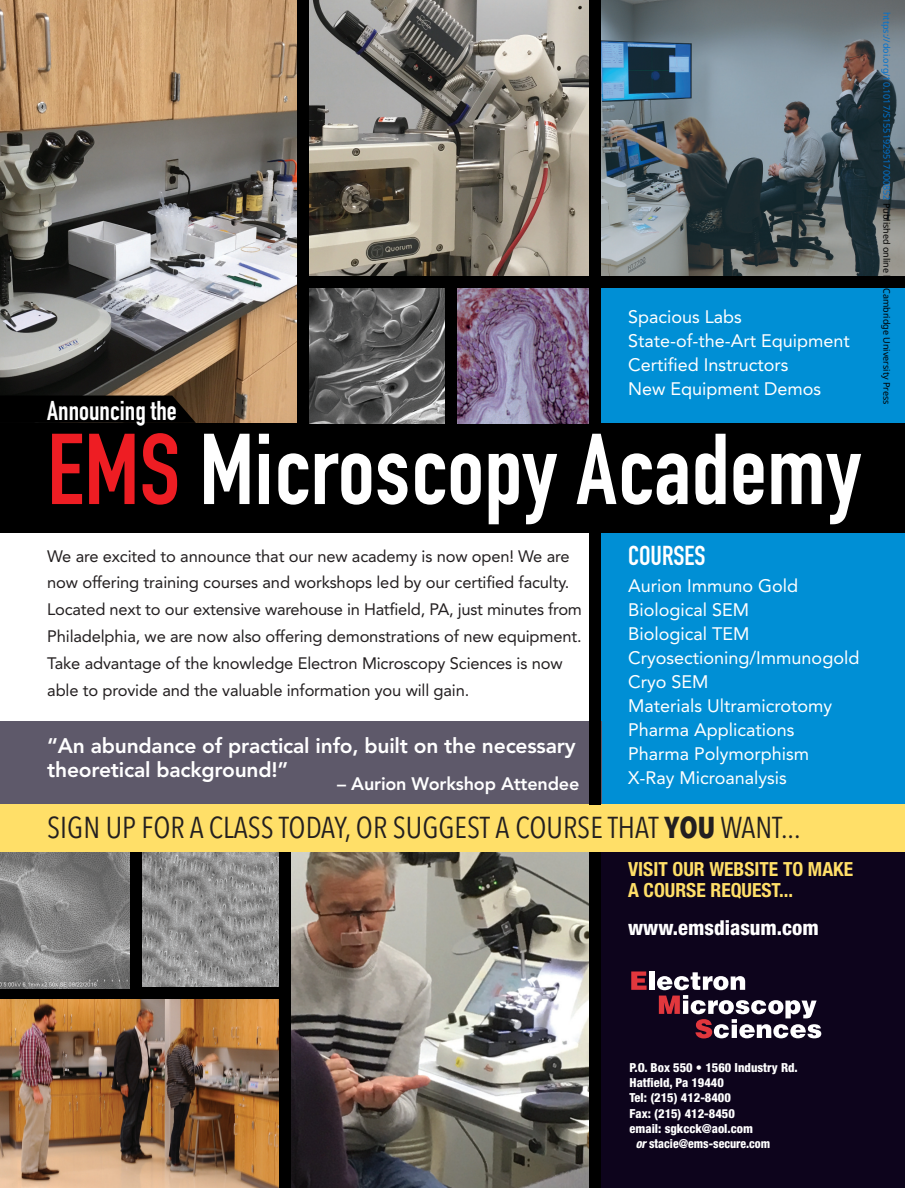
<style>
.page{position:relative;width:905px;height:1188px;background:#fff}
.page>*{position:absolute;margin:0;border:0;box-sizing:border-box;transform-origin:0 0}
.t1{font:700 98.85px "DIN Condensed";letter-spacing:.005em;color:#fff}
.t2{font:30px "Avenir Next Condensed";color:#231f20}
.t3{font:700 27px "DIN Condensed";color:#fff}
.t4{font:700 26.85px "DIN Condensed";color:#fff}
.t5{font:800 21px/24px "Avenir";letter-spacing:-.01em;color:#fff}
.t6{font:800 condensed 20.55px "Helvetica Neue LT Std";color:#fff}
.t7{font:700 condensed 19.5px/20.7px "Helvetica Neue LT Std";color:#ffdf68}
.t8{font:18px/24px "Avenir";color:#fff}
.t9{font:800 18px "Avenir";letter-spacing:-.01em;color:#fff}
.t10{font:16.5px/27px "Avenir";letter-spacing:-.01em;color:#231f20}
.t11{font:800 condensed 12.45px "Helvetica Neue LT Std";color:#fff}
.t12{font:800 condensed 12.45px "Helvetica Neue LT Std";color:#fff;scale:.95 1}
.t13{font:9px "Noto Sans";color:#0172cf}
.s1{color:#ee1d23}
.s2{font-weight:700}
.s3{color:#000}
.s4{font-style:italic}
</style>
<div class="page">
<img style="left:290px;top:852px;width:300px;height:336px">
<img style="left:0;top:998px;width:279px;height:190px">
<img style="left:142px;top:852px;width:137px;height:135px">
<div style="left:279px;top:852px;width:11px;height:336px;background:#000"></div>
<div style="left:0;top:987px;width:286px;height:11px;background:#000"></div>
<img style="left:0;top:852px;width:131px;height:136px">
<div style="left:131px;top:852px;width:11px;height:145px;background:#000"></div>
<img style="left:0;top:0;width:297px;height:423px">
<img style="left:308px;top:0;width:282px;height:276px">
<div style="left:601px;top:533px;width:303px;height:272px;background:#008fd5"></div>
<div style="left:601px;top:285px;width:303px;height:138px;background:#008fd5"></div>
<svg style="left:601px;top:0;width:303px;height:276px;background:#606e76"></svg>
<div style="left:0;top:423px;width:904px;height:110px;background:#000"></div>
<div style="left:0;top:722px;width:601px;height:83px;background:#5e596a"></div>
<svg style="left:0;top:396px;width:196px;height:27px;background:#050302"></svg>
<div style="left:601px;top:852px;width:303px;height:336px;background:#0d041c"></div>
<div style="left:0;top:805px;width:904px;height:47px;background:#ffdf68"></div>
<div style="left:649px;top:971px;width:5px;height:19px;background:#fff"></div>
<svg style="left:631px;top:971px;width:15px;height:19px"></svg>
<svg style="left:657px;top:972px;width:164px;height:66px"></svg>
<img style="left:308px;top:288px;width:138px;height:135px">
<div style="left:590px;top:852px;width:11px;height:336px;background:#000"></div>
<img style="left:457px;top:288px;width:133px;height:135px">
<div style="left:297px;top:0;width:11px;height:425px;background:#000"></div>
<div style="left:297px;top:276px;width:607px;height:12px;background:#000"></div>
<div style="left:590px;top:0;width:11px;height:805px;background:#000"></div>
<div style="left:446px;top:278px;width:11px;height:149px;background:#000"></div>
<h3 class="t4" style="left:47px;top:394px;width:131px">Announcing the</h3>
<p class="t8" style="left:628px;top:305px;width:223px">Spacious Labs<br>State-of-the-Art Equipment<br>Certified Instructors<br>New Equipment Demos</p>
<h1 class="t1" style="left:47px;top:411px;width:815px"><span class="s1">EMS</span> Microscopy Academy</h1>
<p class="t10" style="left:47px;top:542px;width:536px">We are excited to announce that our new academy is now open! We are now offering training courses and workshops led by our certified faculty.<br>Located next to our extensive warehouse in Hatfield, PA, just minutes from Philadelphia, we are now also offering demonstrations of new equipment.<br>Take advantage of the knowledge Electron Microscopy Sciences is now able to provide and the valuable information you will gain.</p>
<p class="t5" style="left:47px;top:733px;width:530px">“An abundance of practical info, built on the necessary theoretical background!”</p>
<p class="t9" style="left:337px;top:770px;width:244px">– Aurion Workshop Attendee</p>
<h3 class="t3" style="left:628px;top:540px;width:79px">COURSES</h3>
<p class="t8" style="left:628px;top:573px;width:233px">Aurion Immuno Gold<br>Biological SEM<br>Biological TEM<br>Cryosectioning/Immunogold<br>Cryo SEM<br>Materials Ultramicrotomy<br>Pharma Applications<br>Pharma Polymorphism<br>X-Ray Microanalysis</p>
<h2 class="t2" style="left:47px;top:802px;width:754px">SIGN UP FOR A CLASS TODAY, OR SUGGEST A COURSE THAT <span class="s2">YOU</span> WANT...</h2>
<p class="t7" style="left:628px;top:859px;width:226px">VISIT OUR WEBSITE TO MAKE<br>A COURSE REQUEST...</p>
<p class="t6" style="left:628px;top:915px;width:192px">www.emsdiasum.com</p>
<p class="t13" style="left:893px;top:12px;width:394px;rotate:90deg">https://doi.org/10.1017/S1551929517000852 <span class="s3">Published online by Cambridge University Press</span></p>
<p class="t11" style="left:629px;top:1059px;width:170px">P.O. Box 550 • 1560 Industry Rd.</p>
<p class="t11" style="left:629px;top:1075px;width:96px">Hatfield, Pa 19440</p>
<p class="t11" style="left:629px;top:1090px;width:103px">Tel: (215) 412-8400</p>
<p class="t11" style="left:629px;top:1106px;width:107px">Fax: (215) 412-8450</p>
<p class="t11" style="left:629px;top:1121px;width:125px">email: sgkcck@aol.com</p>
<p class="t12" style="left:635px;top:1136px;width:143px"><span class="s4">or</span> stacie@ems-secure.com</p>
</div>
